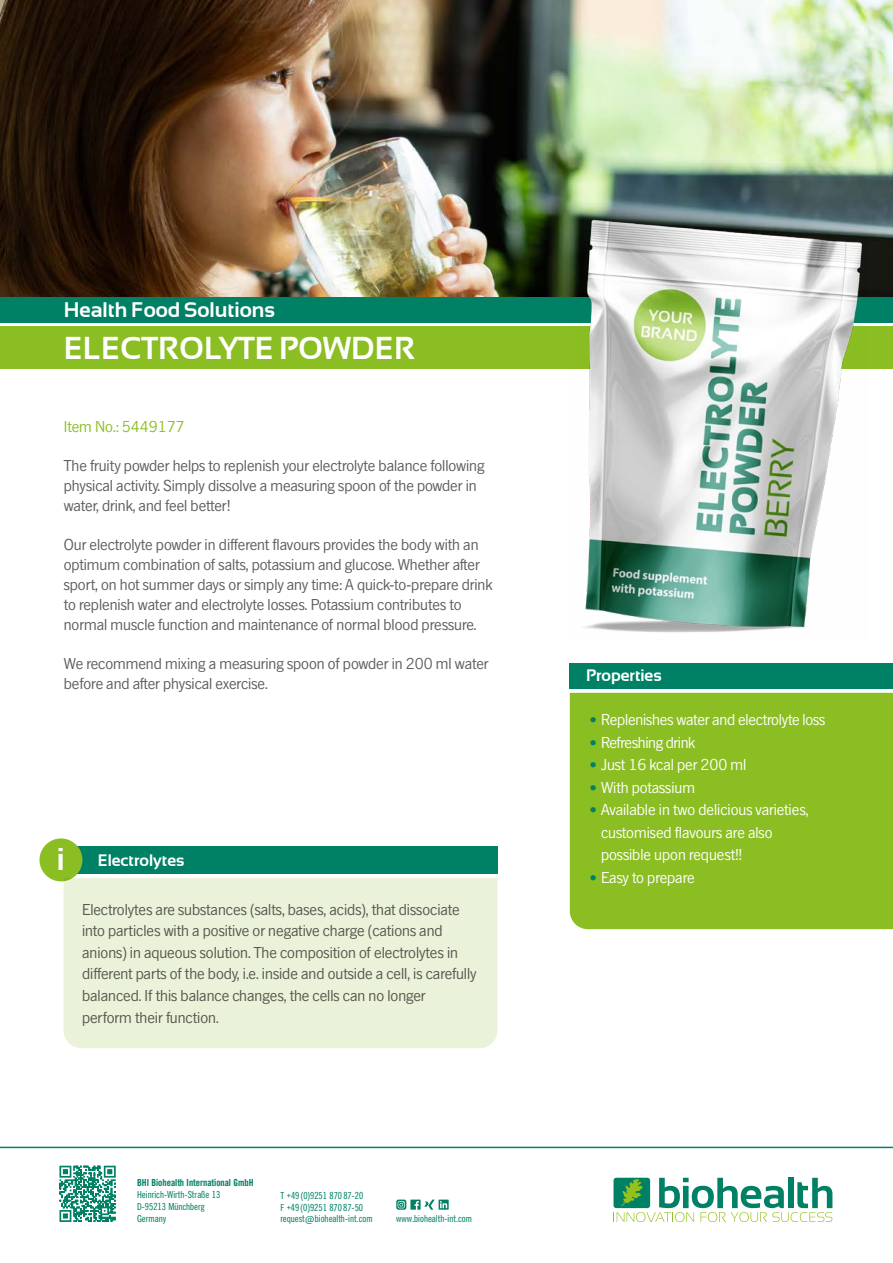
<style>
.page{position:relative;width:893px;height:1263px;background:#fff}
.page>*{position:absolute;margin:0;border:0;box-sizing:border-box;transform-origin:0 0}
.t1{font:700 31.5px "Sansation";color:#fff}
.t2{font:700 21px "Sansation";color:#fff}
.t3{font:16.5px/19.8px "News Gothic SB";color:#5c5c5b}
.t4{font:16.5px/22.5px "News Gothic SB";color:#fff}
.t5{font:700 16.5px "Sansation";color:#fff}
.t6{font:16.5px "News Gothic SB";letter-spacing:-.02em;color:#fff}
.t7{font:16.5px "News Gothic SB";color:#8bbe23}
.t8{font:10.5px/12px "News Gothic SB Con";color:#008165}
.t9{font:10.5px "News Gothic SB Bold Con";color:#008165}
.s1{font-size:31.35px}
.s2{font-size:15.75px;color:#008165}
</style>
<div class="page">
<hr style="left:0;top:1147px;width:893px;height:1px;background:#008165">
<svg style="left:60px;top:1166px;width:56px;height:56px"></svg>
<svg style="left:613px;top:1178px;width:219px;height:44px"></svg>
<svg style="left:396px;top:1199px;width:53px;height:11px"></svg>
<img style="left:0;top:0;width:893px;height:298px">
<div style="left:0;top:298px;width:893px;height:25px;background:#008165"></div>
<div style="left:0;top:326px;width:893px;height:43px;background:#8bbe23"></div>
<div style="left:64px;top:846px;width:433px;height:28px;background:#008165"></div>
<div style="left:570px;top:663px;width:323px;height:25px;background:#008165"></div>
<div style="left:570px;top:693px;width:323px;height:236px;background:#8bbe23"></div>
<div style="left:40px;top:838px;width:42px;height:43px;background:#8bbe23;border-radius:50%"></div>
<img style="left:570px;top:217px;width:297px;height:415px">
<div style="left:64px;top:878px;width:433px;height:170px;background:#ebf2da"></div>
<p class="t2" style="left:64px;top:298px;width:213px">Health Food Solutions</p>
<h1 class="t1" style="left:64px;top:330px;width:353px">ELECTROLYTE POWDER</h1>
<p class="t7" style="left:64px;top:417px;width:122px">Item No.: 5449177</p>
<p class="t3" style="left:64px;top:456px;width:422px">The fruity powder helps to replenish your electrolyte balance following physical activity. Simply dissolve a measuring spoon of the powder in water, drink, and feel better!</p>
<p class="t3" style="left:64px;top:535px;width:430px">Our electrolyte powder in different flavours provides the body with an optimum combination of salts, potassium and glucose. Whether after sport, on hot summer days or simply any time: A quick-to-prepare drink to replenish water and electrolyte losses. Potassium contributes to normal muscle function and maintenance of normal blood pressure.</p>
<p class="t3" style="left:64px;top:654px;width:426px">We recommend mixing a measuring spoon of powder in 200 ml water before and after physical exercise.</p>
<p class="t5" style="left:57px;top:851px;width:129px"><span class="s1">i</span> Electrolytes</p>
<p class="t3" style="left:82px;top:898px;width:396px;line-height:21.6px">Electrolytes are substances (salts, bases, acids), that dissociate into particles with a positive or negative charge (cations and anions) in aqueous solution. The composition of electrolytes in different parts of the body, i.e. inside and outside a cell, is carefully balanced. If this balance changes, the cells can no longer perform their function.</p>
<p class="t9" style="left:137px;top:1176px;width:118px">BHI Biohealth International GmbH</p>
<p class="t8" style="left:137px;top:1188px;width:85px">Heinrich-Wirth-Straße 13<br>D-95213 Münchberg<br>Germany</p>
<p class="t8" style="left:280px;top:1189px;width:94px;line-height:11.6px">T +49(0)9251 87087-20<br>F +49(0)9251 87087-50 request@biohealth-int.com</p>
<p class="t8" style="left:396px;top:1212px;width:77px">www.biohealth-int.com</p>
<p class="t5" style="left:586px;top:666px;width:77px">Properties</p>
<p class="t4" style="left:590px;top:708px;width:236px"><span class="s2">•</span> Replenishes water and electrolyte loss</p>
<p class="t6" style="left:590px;top:733px;width:106px"><span class="s2">•</span> Refreshing drink</p>
<p class="t4" style="left:590px;top:753px;width:158px"><span class="s2">•</span> Just 16 kcal per 200 ml</p>
<p class="t4" style="left:590px;top:776px;width:106px"><span class="s2">•</span> With potassium</p>
<p class="t4" style="left:601px;top:798px;width:209px;text-indent:-11px"><span class="s2">•</span> Available in two delicious varieties, customised flavours are also possible upon request!!</p>
<p class="t4" style="left:590px;top:866px;width:106px"><span class="s2">•</span> Easy to prepare</p>
</div>
